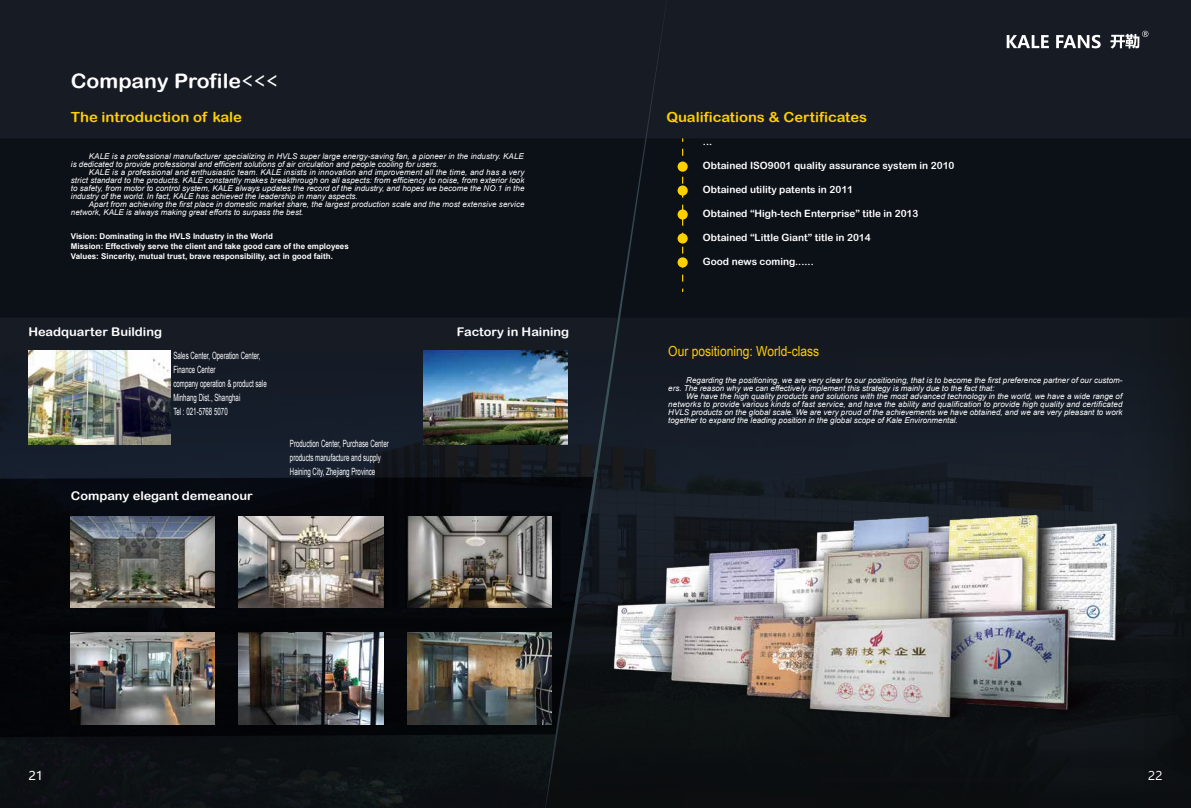
<style>
.page{position:relative;width:1191px;height:808px;background:#161b24}
.page>*{position:absolute;margin:0;border:0;box-sizing:border-box;transform-origin:0 0}
.t1{font:20px "Arial Rounded MT Bold";color:#fff;scale:1.06 1}
.t2{font:14px "Arial Rounded MT Bold";color:#fdd000;scale:1.06 1}
.t3{font:13.8px "Arial Rounded MT Bold";color:#fdd000;scale:1.06 1}
.t4{font:13.8px "Arial Narrow";color:#fdd000;scale:1.06 1}
.t5{font:12px "Arial Rounded MT Bold";color:#fff;scale:1.06 1}
.t6{font:12px "Microsoft Ya Hei";color:#fff;scale:1.06 1}
.t7{font:10px/14px "Arial Narrow";color:#fff;scale:.75 1}
.t8{font:10px "Arial Rounded MT Bold";color:#fff}
.t9{font:italic 8px/8px "Arial";color:#fff}
.t10{font:700 8px/10px "Arial";color:#fff}
.s1{font-family:"Microsoft Ya Hei";font-size:22.5px}
</style>
<div class="page">
<img style="left:0;top:350px;width:544px;height:458px">
<svg style="left:0;top:477px;width:544px;height:260px;background:#06080c"></svg>
<div style="left:0;top:139px;width:545px;height:178px;background:#0c1017"></div>
<div style="left:667px;top:138px;width:524px;height:180px;background:#0c1017"></div>
<svg style="left:682px;top:149px;width:1px;height:143px"></svg>
<div style="left:677px;top:162px;width:10px;height:10px;background:#fdd000;border-radius:50%"></div>
<div style="left:677px;top:233px;width:10px;height:11px;background:#fdd000;border-radius:50%"></div>
<div style="left:677px;top:185px;width:10px;height:11px;background:#fdd000;border-radius:50%"></div>
<div style="left:677px;top:209px;width:10px;height:11px;background:#fdd000;border-radius:50%"></div>
<div style="left:677px;top:257px;width:10px;height:10px;background:#fdd000;border-radius:50%"></div>
<img style="left:28px;top:351px;width:142px;height:94px">
<img style="left:423px;top:351px;width:122px;height:94px">
<div style="left:667px;top:520px;width:524px;height:288px;background:#0c0f10"></div>
<img style="left:692px;top:481px;width:493px;height:180px">
<img style="left:368px;top:486px;width:736px;height:234px">
<img style="left:489px;top:550px;width:688px;height:195px">
<svg style="left:1110px;top:31px;width:38px;height:18px"></svg>
<svg style="left:1006px;top:35px;width:42px;height:13px"></svg>
<svg style="left:1056px;top:35px;width:44px;height:13px"></svg>
<img style="left:71px;top:516px;width:144px;height:92px">
<img style="left:239px;top:516px;width:144px;height:92px">
<img style="left:407px;top:516px;width:138px;height:92px">
<img style="left:71px;top:633px;width:144px;height:92px">
<img style="left:239px;top:633px;width:144px;height:92px">
<img style="left:407px;top:633px;width:138px;height:92px">
<svg style="left:545px;top:20px;width:122px;height:788px"></svg>
<h1 class="t1" style="left:71px;top:69px;width:198px">Company Profile<span class="s1">&lt;&lt;&lt;</span></h1>
<h2 class="t2" style="left:71px;top:108px;width:163px">The introduction of kale</h2>
<p class="t9" style="left:71px;top:153px;width:454px;text-indent:18px">KALE is a professional manufacturer specializing in HVLS super large energy-saving fan, a pioneer in the industry. KALE is dedicated to provide professional and efficient solutions of air circulation and people cooling for users.</p>
<p class="t9" style="left:71px;top:169px;width:455px;text-align:justify;text-indent:18px">KALE is a professional and enthusiastic team. KALE insists in innovation and improvement all the time, and has a very strict standard to the products. KALE constantly makes breakthrough on all aspects: from efficiency to noise, from exterior look to safety, from motor to control system, KALE always updates the record of the industry, and hopes we become the NO.1 in the industry of the world. In fact, KALE has achieved the leadership in many aspects.</p>
<p class="t9" style="left:71px;top:201px;width:455px;text-indent:18px">Apart from achieving the first place in domestic market share, the largest production scale and the most extensive service network, KALE is always making great efforts to surpass the best.</p>
<p class="t10" style="left:71px;top:232px;width:279px">Vision: Dominating in the HVLS Industry in the World<br>Mission: Effectively serve the client and take good care of the employees<br>Values: Sincerity, mutual trust, brave responsibility, act in good faith.</p>
<h3 class="t5" style="left:28px;top:325px;width:128px">Headquarter Building</h3>
<p class="t7" style="left:173px;top:348px;width:126px">Sales Center, Operation Center,<br>Finance Center<br>company operation &amp; product sale<br>Minhang Dist., Shanghai<br>Tel : 021-5768 5070</p>
<h3 class="t5" style="left:71px;top:489px;width:173px">Company elegant demeanour</h3>
<p class="t7" style="left:290px;top:436px;width:133px">Production Center, Purchase Center products manufacture and supply<br>Haining City, Zhejiang Province</p>
<h3 class="t5" style="left:457px;top:325px;width:108px">Factory in Haining</h3>
<h3 class="t3" style="left:666px;top:108px;width:191px">Qualifications &amp; Certificates</h3>
<p class="t8" style="left:703px;top:136px;width:11px">...</p>
<p class="t8" style="left:703px;top:160px;width:253px">Obtained ISO9001 quality assurance system in 2010</p>
<p class="t8" style="left:703px;top:184px;width:152px">Obtained utility patents in 2011</p>
<p class="t8" style="left:703px;top:208px;width:217px">Obtained “High-tech Enterprise” title in 2013</p>
<p class="t8" style="left:703px;top:232px;width:169px">Obtained “Little Giant” title in 2014</p>
<p class="t8" style="left:703px;top:256px;width:112px">Good news coming......</p>
<h3 class="t4" style="left:668px;top:341px;width:144px">Our positioning: World-class</h3>
<p class="t9" style="left:668px;top:377px;width:455px;text-indent:18px">Regarding the positioning, we are very clear to our positioning, that is to become the first preference partner of our custom&shy;ers. The reason why we can effectively implement this strategy is mainly due to the fact that:</p>
<p class="t9" style="left:668px;top:393px;width:456px;text-align:justify;text-indent:18px">We have the high quality products and solutions with the most advanced technology in the world, we have a wide range of networks to provide various kinds of fast service, and have the ability and qualification to provide high quality and certificated HVLS products on the global scale. We are very proud of the achievements we have obtained, and we are very pleasant to work together to expand the leading position in the global scope of Kale Environmental.</p>
<h3 class="t6" style="left:28px;top:767px;width:16px">21</h3>
<h3 class="t6" style="left:1147px;top:767px;width:16px">22</h3>
</div>
